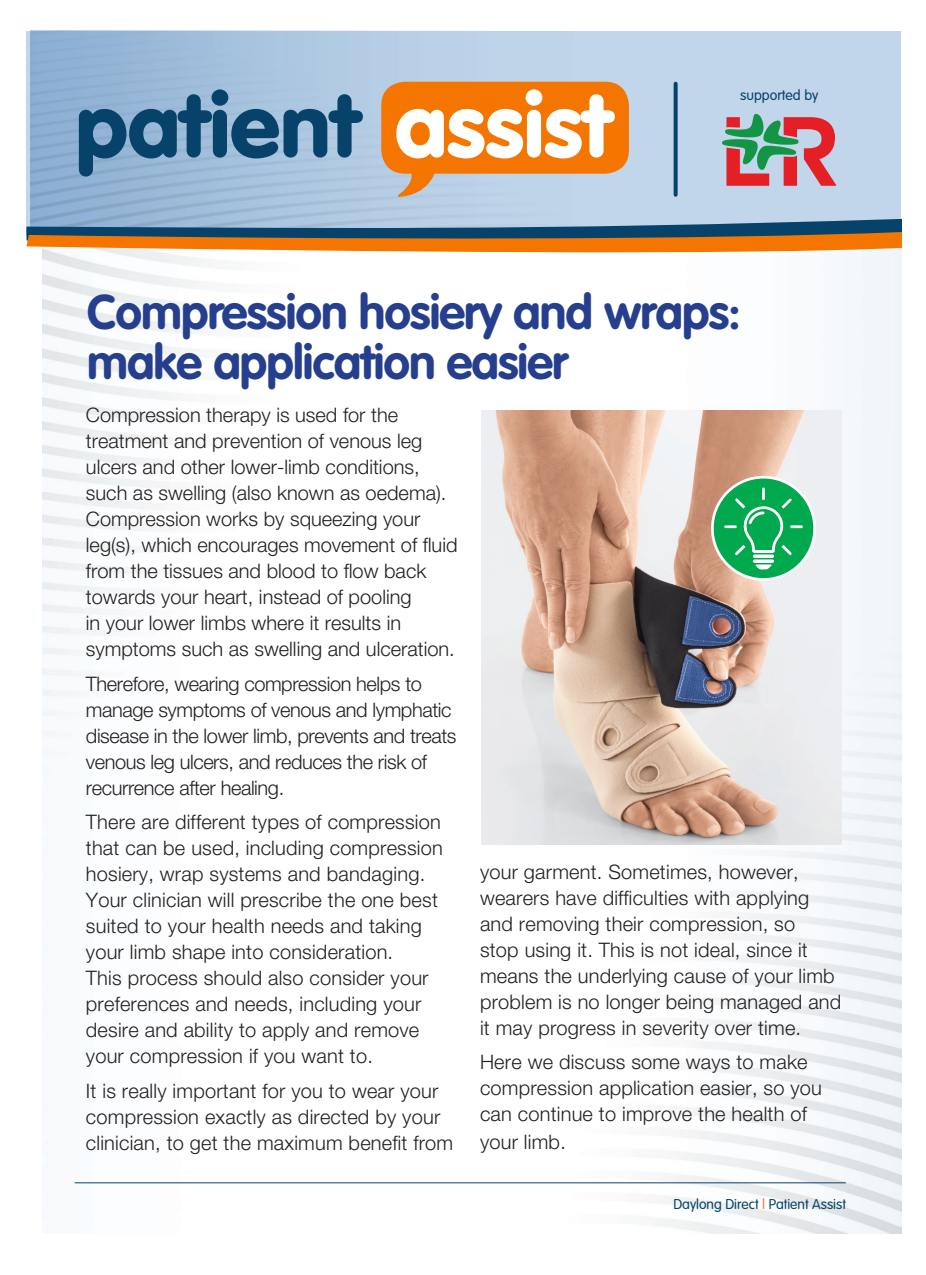
<style>
.page{position:relative;width:926px;height:1275px;background:#fff}
.page>*{position:absolute;margin:0;border:0;box-sizing:border-box;transform-origin:0 0}
.t1{font:900 87.8px "VAG Rounded";color:#064269}
.t2{font:700 48px/50px "VAG Rounded";letter-spacing:-.02em;color:#253f8e}
.t3{font:300 20px/26px "Helvetica Neue LT Pro";letter-spacing:.01em;color:#231f20}
.t4{font:300 20px/26px "Helvetica Neue LT Pro";letter-spacing:-.02em;color:#231f20}
.t5{font:300 14.2px "VAG Rounded";color:#064269}
.t6{font:300 14px "VAG Rounded";color:#064269}
.s1{color:#fff}
.s2{color:#f07422}
</style>
<div class="page">
<div style="left:26px;top:31px;width:875px;height:204px;background:#c1d6ea"></div>
<img style="left:31px;top:31px;width:571px;height:188px">
<img style="left:481px;top:255px;width:420px;height:978px">
<div style="left:381px;top:82px;width:248px;height:92px;background:#f47600;border-radius:24px"></div>
<svg style="left:397px;top:172px;width:39px;height:26px"></svg>
<svg style="left:674px;top:84px;width:4px;height:111px"></svg>
<hr style="left:75px;top:1182px;width:770px;height:1px;background:#064269">
<svg style="left:26px;top:219px;width:875px;height:36px"></svg>
<img style="left:482px;top:411px;width:359px;height:433px">
<svg style="left:722px;top:114px;width:115px;height:72px"></svg>
<svg style="left:712px;top:477px;width:103px;height:102px;background:#21b465"></svg>
<div style="left:711px;top:476px;width:105px;height:105px;border:3px solid #fff;border-radius:50%"></div>
<svg style="left:724px;top:487px;width:79px;height:82px;background:#29b66a"></svg>
<div style="left:452px;top:4px;width:22px;height:22px;border:2px solid #fff;border-radius:50%"></div>
<div style="left:452px;top:1248px;width:22px;height:23px;border:2px solid #fff;border-radius:50%"></div>
<h1 class="t1" style="left:76px;top:73px;width:538px">patient <span class="s1">assist</span></h1>
<p class="t5" style="left:740px;top:87px;width:80px">supported by</p>
<h2 class="t2" style="left:87px;top:287px;width:655px">Compression hosiery and wraps: make application easier</h2>
<p class="t3" style="left:86px;top:401px;width:373px">Compression therapy is used for the treatment and prevention of venous leg ulcers and other lower-limb conditions, such as swelling (also known as oedema).<br>Compression works by squeezing your leg(s), which encourages movement of fluid from the tissues and blood to flow back towards your heart, instead of pooling<br>in your lower limbs where it results in symptoms such as swelling and ulceration.</p>
<p class="t4" style="left:86px;top:670px;width:372px">Therefore, wearing compression helps to manage symptoms of venous and lymphatic disease in the lower limb, prevents and treats venous leg ulcers, and reduces the risk of recurrence after healing.</p>
<p class="t3" style="left:86px;top:808px;width:358px">There are different types of compression that can be used, including compression hosiery, wrap systems and bandaging.<br>Your clinician will prescribe the one best suited to your health needs and taking your limb shape into consideration.<br>This process should also consider your preferences and needs, including your desire and ability to apply and remove your compression if you want to.</p>
<p class="t3" style="left:86px;top:1077px;width:369px">It is really important for you to wear your compression exactly as directed by your clinician, to get the maximum benefit from</p>
<p class="t3" style="left:480px;top:858px;width:363px">your garment. Sometimes, however, wearers have difficulties with applying and removing their compression, so<br>stop using it. This is not ideal, since it means the underlying cause of your limb problem is no longer being managed and it may progress in severity over time.</p>
<p class="t3" style="left:480px;top:1048px;width:343px">Here we discuss some ways to make compression application easier, so you can continue to improve the health of</p>
<p class="t3" style="left:480px;top:1128px;width:87px">your limb.</p>
<p class="t6" style="left:673px;top:1196px;width:174px">Daylong Direct <span class="s2">|</span> Patient Assist</p>
</div>
